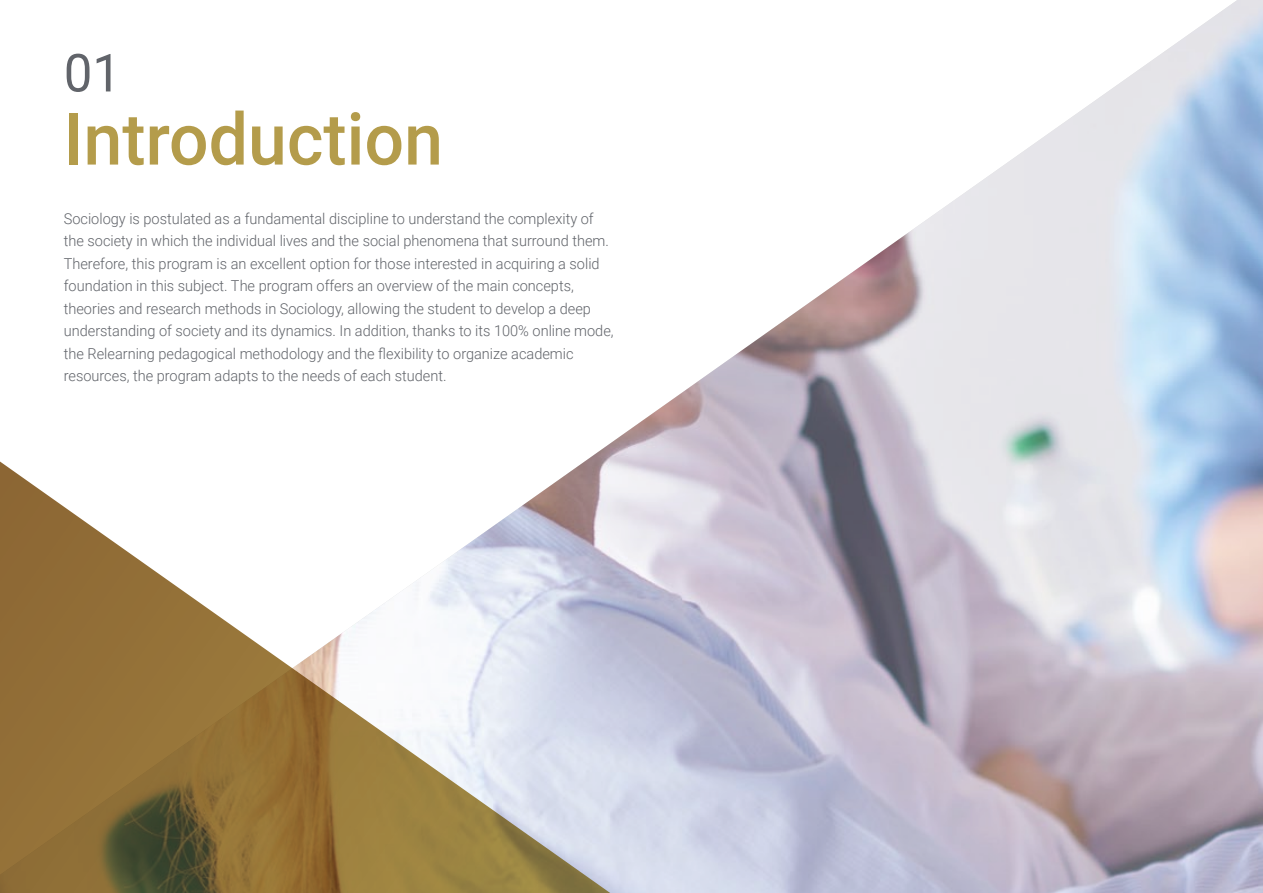
<style>
.page{position:relative;width:1263px;height:893px;background:#fff}
.page>*{position:absolute;margin:0;border:0;box-sizing:border-box;transform-origin:0 0}
.t1{font:500 72px "Roboto";color:#b49c4b}
.t2{font:52.5px "Roboto";color:#61646a}
.t3{font:300 15px/22.5px "Roboto";color:#61646a}
</style>
<div class="page">
<img style="left:607px;top:0;width:656px;height:893px">
<svg style="left:0;top:446px;width:640px;height:447px"></svg>
<h2 class="t2" style="left:64px;top:36px;width:59px">01</h2>
<h1 class="t1" style="left:64px;top:89px;width:381px">Introduction</h1>
<p class="t3" style="left:64px;top:207px;width:551px">Sociology is postulated as a fundamental discipline to understand the complexity of the society in which the individual lives and the social phenomena that surround them.<br>Therefore, this program is an excellent option for those interested in acquiring a solid foundation in this subject. The program offers an overview of the main concepts, theories and research methods in Sociology, allowing the student to develop a deep understanding of society and its dynamics. In addition, thanks to its 100% online mode, the Relearning pedagogical methodology and the flexibility to organize academic resources, the program adapts to the needs of each student.</p>
</div>
